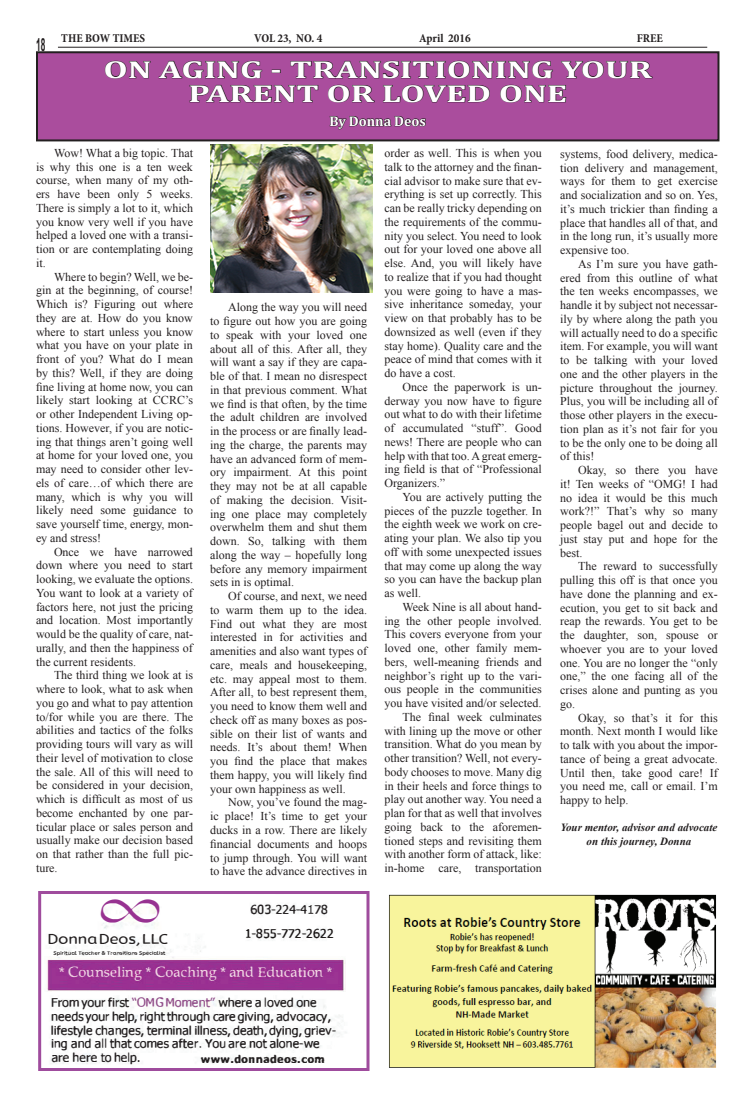
<style>
.page{position:relative;width:756px;height:1116px;background:#fff}
.page>*{position:absolute;margin:0;border:0;box-sizing:border-box;transform-origin:0 0}
.t1{font:700 24.5px/24px "Cambria";color:#fff;text-align:center;scale:1.43 1}
.t2{font:23.6px "Fd 592";color:#973291}
.t3{font:700 18px "Arial";color:#231f20;scale:.47 1}
.t4{font:700 14px "Cambria";color:#fff}
.t5{font:12.5px "Fd 589";letter-spacing:.005em;color:#f0d5e3}
.t6{font:12px/13.8px "Times New Roman";color:#231f20;text-align:justify}
.t7{font:700 condensed 12px "Minion Pro";color:#231f20}
.t8{font:italic 700 11px/13.8px "Times New Roman";color:#231f20;text-align:center}
.t9{font:10px "Fd 589";color:#231f20}
.t10{font:9.6px/13.9px "Fd 584";letter-spacing:.01em;color:#231f20}
.t11{font:9.6px "Fd 585";letter-spacing:.01em;color:#181414}
.t12{font:9.6px "Fd 585";letter-spacing:.01em;color:#231f20}
.t13{font:6.2px "Fd 586";letter-spacing:.005em;color:#231f20}
.t14{font:4px "Fd 591";letter-spacing:.005em;color:#231f20}
.s1{color:#924f8a}
</style>
<div class="page">
<hr style="left:58px;top:47px;width:649px;height:1px;background:#231f20">
<div style="left:37px;top:52px;width:681px;height:88px;background:#aa4d9d"></div>
<svg style="left:105px;top:60px;width:46px;height:19px"></svg>
<svg style="left:158px;top:60px;width:495px;height:43px"></svg>
<svg style="left:329px;top:116px;width:97px;height:14px"></svg>
<div style="left:36px;top:51px;width:684px;height:90px;border:2px solid #231f20"></div>
<img style="left:210px;top:144px;width:162px;height:149px">
<img style="left:50px;top:904px;width:297px;height:160px">
<img style="left:47px;top:956px;width:299px;height:35px">
<div style="left:38px;top:891px;width:332px;height:180px;border:3px solid #9f4c9d"></div>
<img style="left:389px;top:894px;width:328px;height:174px">
<h3 class="t3" style="left:36px;top:33px;width:21px">18</h3>
<p class="t7" style="left:61px;top:30px;width:85px">THE BOW TIMES</p>
<p class="t7" style="left:254px;top:30px;width:70px">VOL 23, NO. 4</p>
<p class="t7" style="left:419px;top:30px;width:53px">April 2016</p>
<p class="t7" style="left:637px;top:30px;width:28px">FREE</p>
<h1 class="t1" style="left:104px;top:57px;width:385px">ON AGING - TRANSITIONING YOUR<br>PARENT OR LOVED ONE</h1>
<p class="t4" style="left:330px;top:111px;width:98px">By Donna Deos</p>
<p class="t6" style="left:36px;top:146px;width:159px;text-indent:18px">Wow! What a big topic. That is why this one is a ten week course, when many of my oth&shy;ers have been only 5 weeks.<br>There is simply a lot to it, which you know very well if you have helped a loved one with a transi&shy;tion or are contemplating doing it.</p>
<p class="t6" style="left:36px;top:269px;width:159px;text-indent:18px">Where to begin? Well, we be&shy;gin at the beginning, of course!<br>Which is? Figuring out where they are at. How do you know where to start unless you know what you have on your plate in front of you? What do I mean by this? Well, if they are doing fine living at home now, you can likely start looking at CCRC’s or other Independent Living op&shy;tions. However, if you are notic&shy;ing that things aren’t going well at home for your loved one, you may need to consider other lev&shy;els of care…of which there are many, which is why you will likely need some guidance to save yourself time, energy, mon&shy;ey and stress!</p>
<p class="t6" style="left:36px;top:545px;width:159px;text-indent:18px">Once we have narrowed down where you need to start looking, we evaluate the options.<br>You want to look at a variety of factors here, not just the pricing and location. Most importantly would be the quality of care, nat&shy;urally, and then the happiness of the current residents.</p>
<p class="t6" style="left:36px;top:668px;width:159px;text-indent:18px">The third thing we look at is where to look, what to ask when you go and what to pay attention to/for while you are there. The abilities and tactics of the folks providing tours will vary as will their level of motivation to close the sale. All of this will need to be considered in your decision, which is difficult as most of us become enchanted by one par&shy;ticular place or sales person and usually make our decision based on that rather than the full pic&shy;ture.</p>
<p class="t6" style="left:210px;top:300px;width:159px;text-indent:18px">Along the way you will need to figure out how you are going to speak with your loved one about all of this. After all, they will want a say if they are capa&shy;ble of that. I mean no disrespect in that previous comment. What we find is that often, by the time the adult children are involved in the process or are finally lead&shy;ing the charge, the parents may have an advanced form of mem&shy;ory impairment. At this point they may not be at all capable of making the decision. Visit&shy;ing one place may completely overwhelm them and shut them down. So, talking with them along the way – hopefully long before any memory impairment sets in is optimal.</p>
<p class="t6" style="left:210px;top:589px;width:159px;text-indent:18px">Of course, and next, we need to warm them up to the idea.<br>Find out what they are most interested in for activities and amenities and also want types of care, meals and housekeeping, etc. may appeal most to them.<br>After all, to best represent them, you need to know them well and check off as many boxes as pos&shy;sible on their list of wants and needs. It’s about them! When you find the place that makes them happy, you will likely find your own happiness as well.</p>
<p class="t6" style="left:210px;top:795px;width:159px;text-indent:18px">Now, you’ve found the mag&shy;ic place! It’s time to get your ducks in a row. There are likely financial documents and hoops to jump through. You will want to have the advance directives in</p>
<h2 class="t2" style="left:100px;top:901px;width:61px">00</h2>
<p class="t9" style="left:49px;top:934px;width:121px">Donna Deas, LLC</p>
<p class="t14" style="left:53px;top:951px;width:114px">Spiritual Teacher &amp; Transitions Specialist</p>
<p class="t12" style="left:250px;top:905px;width:79px">603-224-4178</p>
<p class="t11" style="left:246px;top:929px;width:90px">1-855-772-2622</p>
<p class="t5" style="left:57px;top:964px;width:277px">* Counseling* Coaching* and Education*</p>
<p class="t10" style="left:51px;top:996px;width:287px">From your first <span class="s1">"OMG Moment"</span> where a loved one needs your help, right through care giving, advocacy, lifestyle changes, terminal illness, death, dying, griev-</p>
<p class="t10" style="left:51px;top:1037px;width:270px">ing and all that comes after. You are not alone-we are here to help.</p>
<p class="t13" style="left:201px;top:1057px;width:125px">www.donnadeos.com</p>
<p class="t6" style="left:384px;top:146px;width:159px">order as well. This is when you talk to the attorney and the finan&shy;cial advisor to make sure that ev&shy;erything is set up correctly. This can be really tricky depending on the requirements of the commu&shy;nity you select. You need to look out for your loved one above all else. And, you will likely have to realize that if you had thought you were going to have a mas&shy;sive inheritance someday, your view on that probably has to be downsized as well (even if they stay home). Quality care and the peace of mind that comes with it do have a cost.</p>
<p class="t6" style="left:384px;top:380px;width:159px;text-indent:18px">Once the paperwork is un&shy;derway you now have to figure out what to do with their lifetime of accumulated “stuff”. Good news! There are people who can help with that too. A great emerg&shy;ing field is that of “Professional Organizers.”</p>
<p class="t6" style="left:384px;top:490px;width:159px;text-indent:18px">You are actively putting the pieces of the puzzle together. In the eighth week we work on cre&shy;ating your plan. We also tip you off with some unexpected issues that may come up along the way so you can have the backup plan as well.</p>
<p class="t6" style="left:384px;top:600px;width:159px;text-align:right">Week Nine is all about hand&shy;ing the other people involved.<br>This covers everyone from your loved one, other family mem&shy;bers, well-meaning friends and neighbor’s right up to the vari&shy;ous people in the communities you have visited and/or selected.<br>The final week culminates with lining up the move or other transition. What do you mean by other transition? Well, not every&shy;body chooses to move. Many dig in their heels and force things to play out another way. You need a plan for that as well that involves going back to the aforemen&shy;tioned steps and revisiting them with another form of attack, like: in-home care, transportation</p>
<p class="t6" style="left:560px;top:147px;width:159px">systems, food delivery, medica&shy;tion delivery and management, ways for them to get exercise and socialization and so on. Yes, it’s much trickier than finding a place that handles all of that, and in the long run, it’s usually more expensive too.</p>
<p class="t6" style="left:560px;top:257px;width:159px;text-indent:18px">As I’m sure you have gath&shy;ered from this outline of what the ten weeks encompasses, we handle it by subject not necessar&shy;ily by where along the path you will actually need to do a specific item. For example, you will want to be talking with your loved one and the other players in the picture throughout the journey.<br>Plus, you will be including all of those other players in the execu&shy;tion plan as it’s not fair for you to be the only one to be doing all of this!</p>
<p class="t6" style="left:560px;top:463px;width:159px;text-indent:18px">Okay, so there you have it! Ten weeks of “OMG! I had no idea it would be this much work?!” That’s why so many people bagel out and decide to just stay put and hope for the best.</p>
<p class="t6" style="left:560px;top:559px;width:159px;text-indent:18px">The reward to successfully pulling this off is that once you have done the planning and ex&shy;ecution, you get to sit back and reap the rewards. You get to be the daughter, son, spouse or whoever you are to your loved one. You are no longer the “only one,” the one facing all of the crises alone and punting as you go.</p>
<p class="t6" style="left:560px;top:711px;width:159px;text-indent:18px">Okay, so that’s it for this month. Next month I would like to talk with you about the impor&shy;tance of being a great advocate.<br>Until then, take good care! If you need me, call or email. I’m happy to help.</p>
<p class="t8" style="left:561px;top:820px;width:158px">Your mentor, advisor and advocate on this journey, Donna</p>
</div>
